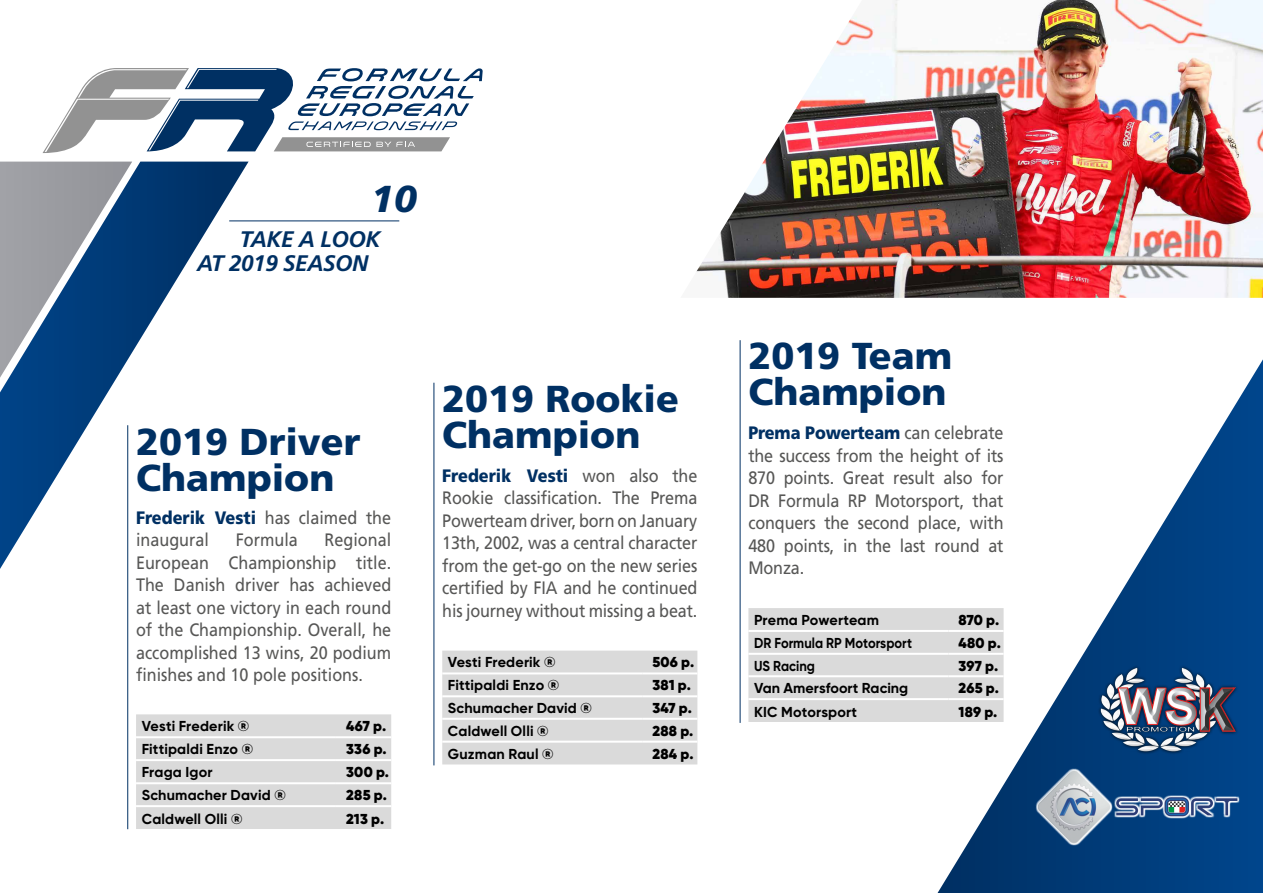
<style>
.page{position:relative;width:1263px;height:893px;background:#fff}
.page>*{position:absolute;margin:0;border:0;box-sizing:border-box;transform-origin:0 0}
.t1{font:900 37.5px/36px "Frutiger";color:#003063}
.t2{font:italic 900 37.5px "Frutiger";color:#003063}
.t3{font:italic 700 22.5px/24px "Frutiger";letter-spacing:-.02em;color:#003063}
.t4{font:18px/22.5px "Frutiger";letter-spacing:-.01em;color:#575756;text-align:justify;scale:.9 1}
.t5{font:700 14.4px "Gilroy";letter-spacing:.01em;color:#000}
.t6{font:900 14.4px "Gilroy";letter-spacing:.015em;color:#000}
.t7{font:700 14.4px "Gilroy";letter-spacing:.01em;color:#000;scale:.9 1}
.s1{font-weight:900;color:#003063}
</style>
<div class="page">
<hr style="left:229px;top:221px;width:170px;height:1px;background:#003063">
<img style="left:696px;top:0;width:567px;height:298px">
<hr style="left:127px;top:425px;width:1px;height:404px;background:#003063">
<hr style="left:740px;top:340px;width:1px;height:383px;background:#003063">
<hr style="left:434px;top:383px;width:1px;height:382px;background:#003063">
<div style="left:136px;top:714px;width:255px;height:115px;background:#dadada"></div>
<hr style="left:136px;top:736px;width:200px;height:2px;background:#fff">
<hr style="left:336px;top:736px;width:55px;height:2px;background:#fff">
<hr style="left:136px;top:759px;width:200px;height:2px;background:#fff">
<hr style="left:336px;top:759px;width:55px;height:2px;background:#fff">
<hr style="left:136px;top:782px;width:200px;height:2px;background:#fff">
<hr style="left:336px;top:782px;width:55px;height:2px;background:#fff">
<hr style="left:136px;top:805px;width:200px;height:2px;background:#fff">
<hr style="left:336px;top:805px;width:55px;height:2px;background:#fff">
<div style="left:442px;top:651px;width:255px;height:113px;background:#dadada"></div>
<hr style="left:442px;top:672px;width:200px;height:2px;background:#fff">
<hr style="left:642px;top:672px;width:55px;height:2px;background:#fff">
<hr style="left:442px;top:695px;width:200px;height:2px;background:#fff">
<hr style="left:642px;top:695px;width:55px;height:2px;background:#fff">
<hr style="left:442px;top:718px;width:200px;height:2px;background:#fff">
<hr style="left:642px;top:718px;width:55px;height:2px;background:#fff">
<hr style="left:442px;top:741px;width:200px;height:2px;background:#fff">
<hr style="left:642px;top:741px;width:55px;height:2px;background:#fff">
<div style="left:748px;top:608px;width:124px;height:114px;background:#dadada"></div>
<hr style="left:748px;top:630px;width:200px;height:2px;background:#fff">
<hr style="left:748px;top:653px;width:200px;height:2px;background:#fff">
<hr style="left:748px;top:675px;width:200px;height:2px;background:#fff">
<hr style="left:748px;top:698px;width:200px;height:2px;background:#fff">
<img style="left:872px;top:43px;width:391px;height:850px">
<img style="left:1090px;top:659px;width:153px;height:102px">
<img style="left:1029px;top:765px;width:221px;height:84px">
<svg style="left:43px;top:68px;width:440px;height:85px"></svg>
<svg style="left:0;top:162px;width:249px;height:432px"></svg>
<h1 class="t2" style="left:371px;top:176px;width:47px">10</h1>
<p class="t3" style="left:197px;top:227px;width:185px;text-indent:43px">TAKE A LOOK<br>AT 2019 SEASON</p>
<h1 class="t1" style="left:136px;top:423px;width:226px">2019 Driver<br>Champion</h1>
<p class="t4" style="left:136px;top:506px;width:285px"><span class="s1">Frederik Vesti</span> has claimed the inaugural</p>
<p class="t4" style="left:136px;top:529px;width:285px;text-indent:189px">Regional European Championship title.<br>The Danish driver has achieved at least one victory in each round of the Championship. Overall, he accomplished 13 wins, 20 podium finishes and 10 pole positions.</p>
<p class="t4" style="left:236px;top:529px;width:71px">Formula</p>
<p class="t5" style="left:142px;top:717px;width:109px">Vesti Frederik ®</p>
<p class="t6" style="left:346px;top:717px;width:42px">467 p.</p>
<p class="t5" style="left:142px;top:740px;width:113px">Fittipaldi Enzo ®</p>
<p class="t6" style="left:346px;top:740px;width:42px">336 p.</p>
<p class="t5" style="left:142px;top:763px;width:72px">Fraga Igor</p>
<p class="t6" style="left:346px;top:763px;width:44px">300 p.</p>
<p class="t5" style="left:142px;top:786px;width:145px">Schumacher David ®</p>
<p class="t6" style="left:346px;top:786px;width:42px">285 p.</p>
<p class="t5" style="left:142px;top:810px;width:102px">Caldwell Olli ®</p>
<p class="t6" style="left:346px;top:809px;width:40px">213 p.</p>
<h1 class="t1" style="left:442px;top:380px;width:238px">2019 Rookie<br>Champion</h1>
<p class="t4" style="left:442px;top:464px;width:285px"><span class="s1">Frederik Vesti</span> won also the Rookie classification. The Prema Powerteam driver, born on January 13th, 2002, was a central character from the get-go on the new series certified by FIA and he continued his journey without missing a beat.</p>
<p class="t5" style="left:448px;top:653px;width:109px">Vesti Frederik ®</p>
<p class="t6" style="left:652px;top:653px;width:43px">506 p.</p>
<p class="t5" style="left:448px;top:676px;width:113px">Fittipaldi Enzo ®</p>
<p class="t6" style="left:652px;top:676px;width:40px">381 p.</p>
<p class="t5" style="left:448px;top:699px;width:145px">Schumacher David ®</p>
<p class="t6" style="left:652px;top:699px;width:41px">347 p.</p>
<p class="t5" style="left:448px;top:722px;width:102px">Caldwell Olli ®</p>
<p class="t6" style="left:652px;top:722px;width:43px">288 p.</p>
<p class="t5" style="left:448px;top:745px;width:107px">Guzman Raul ®</p>
<p class="t6" style="left:652px;top:745px;width:43px">284 p.</p>
<h1 class="t1" style="left:748px;top:338px;width:205px">2019 Team<br>Champion</h1>
<p class="t4" style="left:748px;top:422px;width:285px"><span class="s1">Prema Powerteam</span> can celebrate the success from the height of its 870 points. Great result also for DR Formula RP Motorsport, that conquers the second place, with 480 points, in the last round at Monza.</p>
<p class="t5" style="left:754px;top:610px;width:126px">Prema Powerteam</p>
<p class="t6" style="left:958px;top:610px;width:42px">870 p.</p>
<p class="t7" style="left:754px;top:634px;width:177px">DR Formula RP Motorsport</p>
<p class="t6" style="left:958px;top:634px;width:44px">480 p.</p>
<p class="t7" style="left:754px;top:657px;width:69px">US Racing</p>
<p class="t6" style="left:958px;top:656px;width:41px">397 p.</p>
<p class="t5" style="left:754px;top:679px;width:156px">Van Amersfoort Racing</p>
<p class="t6" style="left:958px;top:679px;width:42px">265 p.</p>
<p class="t5" style="left:754px;top:703px;width:104px">KIC Motorsport</p>
<p class="t6" style="left:958px;top:702px;width:40px">189 p.</p>
</div>
